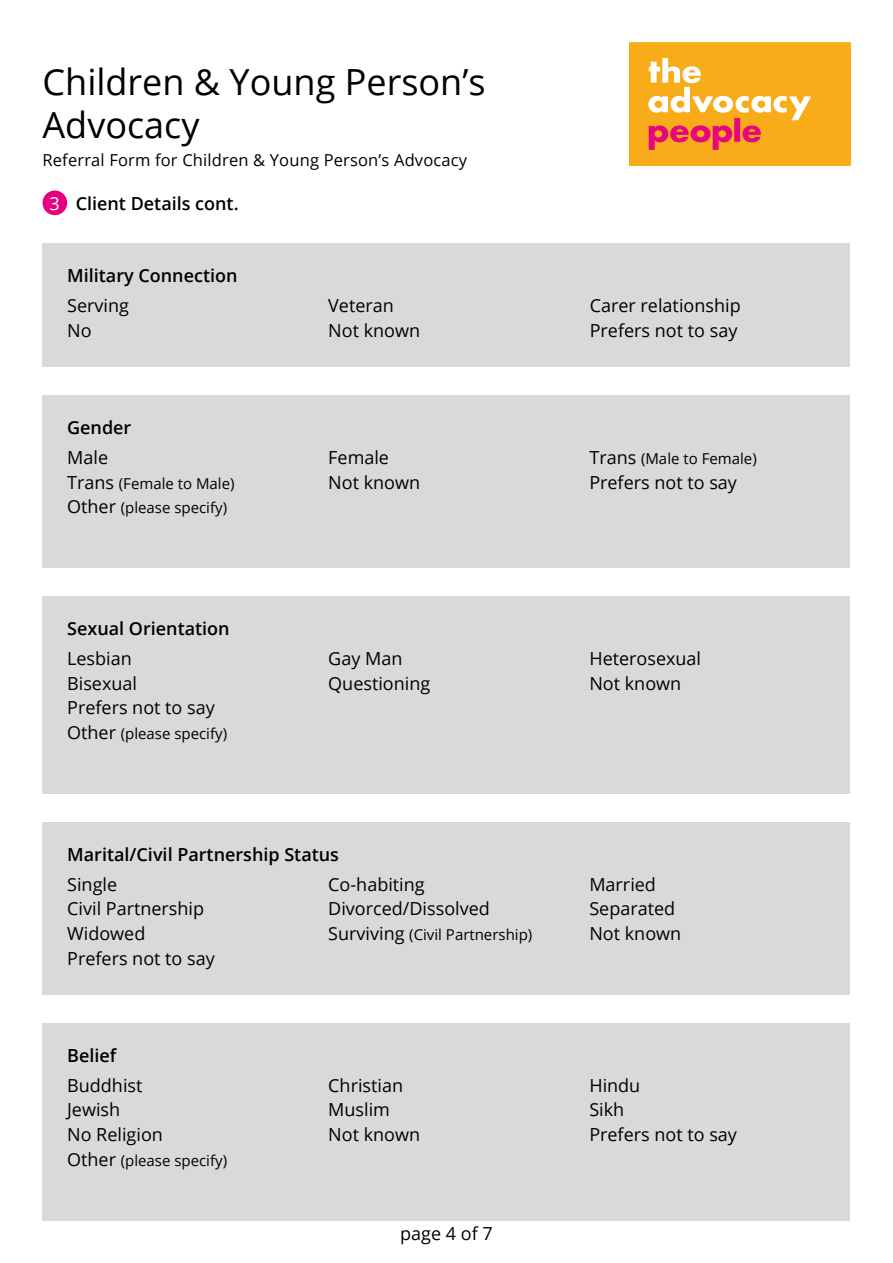
<style>
.page{position:relative;width:893px;height:1263px;background:#fff}
.page>*{position:absolute;margin:0;border:0;box-sizing:border-box;transform-origin:0 0}
.t1{font:36px/43.2px "Open Sans";color:#000}
.t2{font:18px/24.6px "Open Sans";color:#000}
.t3{font:600 18px "Open Sans";color:#000}
.t4{font:16.5px "Open Sans";letter-spacing:.01em;color:#000}
.t5{font:15px "Open Sans";color:#000}
.s1{font-weight:400;color:#fff}
.s2{font-size:18px}
</style>
<div class="page">
<img style="left:629px;top:43px;width:221px;height:123px">
<div style="left:43px;top:190px;width:24px;height:25px;background:#e4007f;border-radius:50%"></div>
<div style="left:43px;top:596px;width:807px;height:198px;background:#d9d9d9"></div>
<div style="left:43px;top:1023px;width:807px;height:197px;background:#d9d9d9"></div>
<div style="left:43px;top:395px;width:807px;height:173px;background:#d9d9d9"></div>
<div style="left:43px;top:822px;width:807px;height:173px;background:#d9d9d9"></div>
<div style="left:43px;top:244px;width:807px;height:123px;background:#d9d9d9"></div>
<h1 class="t1" style="left:43px;top:59px;width:445px">Children &amp; Young Person’s<br>Advocacy</h1>
<p class="t4" style="left:43px;top:149px;width:426px">Referral Form for Children &amp; Young Person’s Advocacy</p>
<p class="t3" style="left:49px;top:191px;width:191px"><span class="s1">3</span> Client Details cont.</p>
<p class="t3" style="left:67px;top:263px;width:172px">Military Connection</p>
<p class="t2" style="left:67px;top:293px;width:63px">Serving</p>
<p class="t2" style="left:328px;top:293px;width:67px">Veteran</p>
<p class="t2" style="left:590px;top:293px;width:152px">Carer relationship</p>
<p class="t2" style="left:67px;top:317px;width:26px">No</p>
<p class="t2" style="left:590px;top:317px;width:149px">Prefers not to say</p>
<p class="t2" style="left:328px;top:317px;width:93px">Not known</p>
<p class="t3" style="left:67px;top:415px;width:66px">Gender</p>
<p class="t2" style="left:67px;top:445px;width:42px">Male</p>
<p class="t5" style="left:67px;top:473px;width:169px"><span class="s2">Trans</span> (Female to Male)</p>
<p class="t5" style="left:67px;top:497px;width:161px"><span class="s2">Other</span> (please specify)</p>
<p class="t3" style="left:67px;top:616px;width:164px">Sexual Orientation</p>
<p class="t2" style="left:67px;top:646px;width:66px">Lesbian</p>
<p class="t2" style="left:67px;top:695px;width:149px">Prefers not to say</p>
<p class="t2" style="left:67px;top:670px;width:71px">Bisexual</p>
<p class="t5" style="left:67px;top:723px;width:161px"><span class="s2">Other</span> (please specify)</p>
<p class="t2" style="left:328px;top:445px;width:93px">Female<br>Not known</p>
<p class="t5" style="left:589px;top:448px;width:169px"><span class="s2">Trans</span> (Male to Female)</p>
<p class="t2" style="left:589px;top:469px;width:149px">Prefers not to say</p>
<p class="t2" style="left:328px;top:646px;width:104px">Gay Man<br>Questioning</p>
<p class="t2" style="left:589px;top:646px;width:113px">Heterosexual<br>Not known</p>
<p class="t3" style="left:67px;top:842px;width:273px">Marital/Civil Partnership Status</p>
<p class="t2" style="left:67px;top:871px;width:52px">Single</p>
<p class="t2" style="left:328px;top:871px;width:98px">Co-habiting</p>
<p class="t2" style="left:589px;top:871px;width:68px">Married</p>
<p class="t2" style="left:67px;top:896px;width:138px">Civil Partnership</p>
<p class="t2" style="left:589px;top:896px;width:87px">Separated</p>
<p class="t2" style="left:328px;top:896px;width:163px">Divorced/Dissolved</p>
<p class="t2" style="left:67px;top:921px;width:80px">Widowed</p>
<p class="t5" style="left:328px;top:924px;width:206px"><span class="s2">Surviving</span> (Civil Partnership)</p>
<p class="t2" style="left:67px;top:945px;width:149px">Prefers not to say</p>
<p class="t3" style="left:67px;top:1043px;width:51px">Belief</p>
<p class="t2" style="left:589px;top:921px;width:93px">Not known</p>
<p class="t2" style="left:67px;top:1072px;width:77px">Buddhist</p>
<p class="t2" style="left:67px;top:1122px;width:97px">No Religion</p>
<p class="t2" style="left:328px;top:1122px;width:93px">Not known</p>
<p class="t2" style="left:589px;top:1122px;width:149px">Prefers not to say</p>
<p class="t2" style="left:328px;top:1072px;width:76px">Christian<br>Muslim</p>
<p class="t2" style="left:589px;top:1072px;width:52px">Hindu<br>Sikh</p>
<p class="t2" style="left:67px;top:1097px;width:55px">Jewish</p>
<p class="t5" style="left:67px;top:1150px;width:161px"><span class="s2">Other</span> (please specify)</p>
<p class="t2" style="left:400px;top:1220px;width:94px">page 4 of 7</p>
</div>
